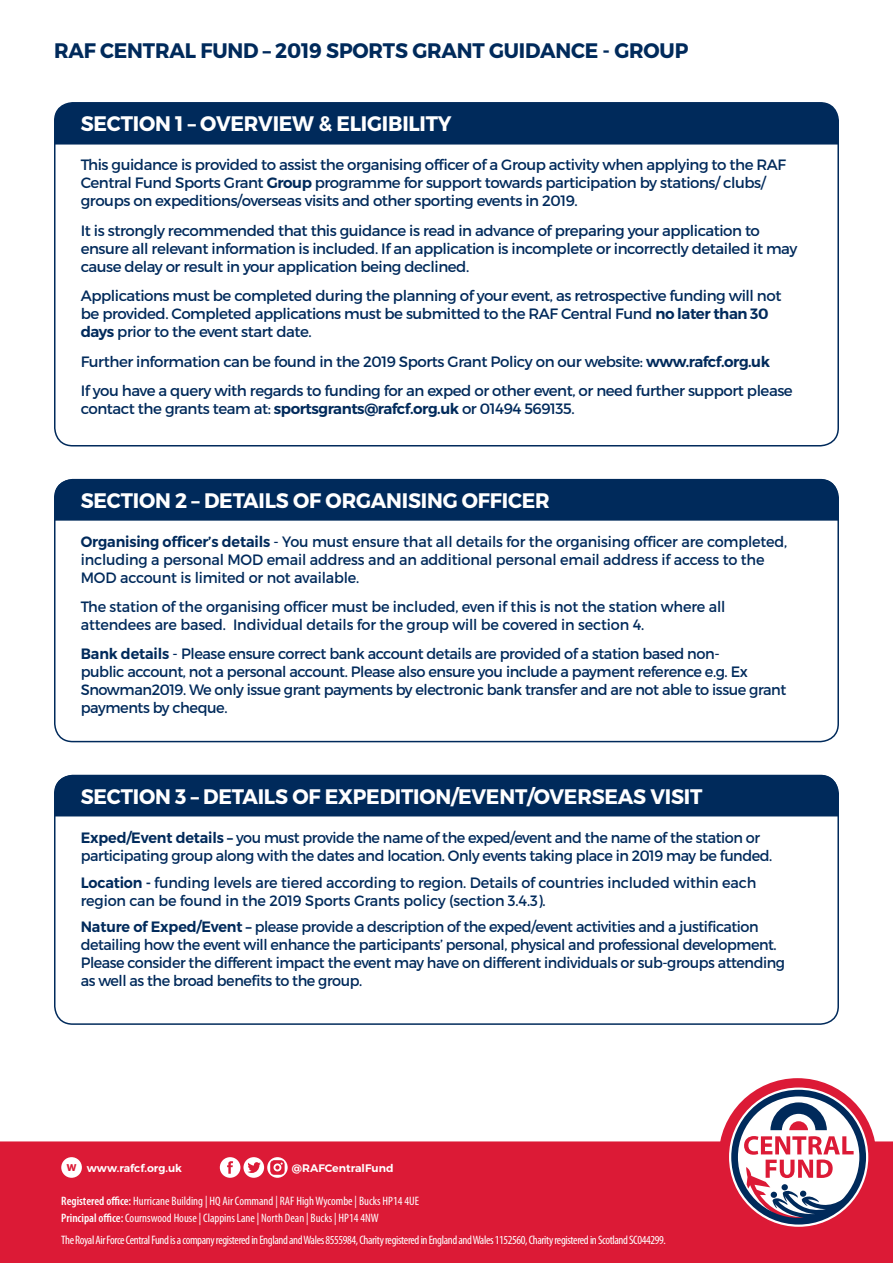
<style>
.page{position:relative;width:893px;height:1263px;background:#fff}
.page>*{position:absolute;margin:0;border:0;box-sizing:border-box;transform-origin:0 0}
.t1{font:700 21px "Montserrat";letter-spacing:-.01em;color:#fff;scale:.96 1}
.t2{font:700 21px "Montserrat";letter-spacing:-.01em;color:#002a5b;scale:.96 1}
.t3{font:15px/18px "Montserrat";letter-spacing:-.03em;color:#002a5b}
.t4{font:15px/18px "Montserrat";letter-spacing:-.03em;color:#002a5b;scale:.96 1}
.t5{font:15px/18px "Montserrat";letter-spacing:-.01em;color:#002a5b;scale:.96 1}
.t6{font:condensed 12.3px "Myriad Pro";letter-spacing:-.03em;color:#fff}
.t7{font:condensed 12.3px/16.8px "Myriad Pro";color:#fff}
.t8{font:600 10.95px "Montserrat";color:#fff}
.s1{font-weight:600}
.s2{font-family:"Dax";font-weight:700;font-size:12.75px;color:#dc1a36}
</style>
<div class="page">
<div style="left:55px;top:103px;width:783px;height:42px;background:#002a5b"></div>
<div style="left:55px;top:479px;width:783px;height:42px;background:#002a5b"></div>
<div style="left:55px;top:775px;width:783px;height:41px;background:#002a5b"></div>
<div style="left:0;top:1141px;width:893px;height:122px;background:#dc1a36"></div>
<div style="left:719px;top:1078px;width:157px;height:158px;background:#dc1a36;border-radius:50%"></div>
<svg style="left:731px;top:1090px;width:135px;height:137px"></svg>
<div style="left:61px;top:1157px;width:21px;height:21px;background:#fff;border-radius:50%"></div>
<div style="left:243px;top:1157px;width:21px;height:21px;background:#fff;border-radius:50%"></div>
<svg style="left:247px;top:1162px;width:14px;height:11px"></svg>
<div style="left:220px;top:1157px;width:20px;height:21px;background:#fff;border-radius:50%"></div>
<svg style="left:227px;top:1161px;width:6px;height:13px"></svg>
<svg style="left:267px;top:1157px;width:21px;height:21px"></svg>
<svg style="left:271px;top:1161px;width:13px;height:13px"></svg>
<div style="left:270px;top:1160px;width:15px;height:15px;border:1px solid #dc1a36;border-radius:3px"></div>
<div style="left:273px;top:1163px;width:8px;height:8px;border:2px solid #fffefc;border-radius:50%"></div>
<h1 class="t2" style="left:54px;top:38px;width:662px">RAF CENTRAL FUND – 2019 SPORTS GRANT GUIDANCE - GROUP</h1>
<p class="t1" style="left:81px;top:111px;width:388px">SECTION 1 – OVERVIEW &amp; ELIGIBILITY</p>
<p class="t3" style="left:81px;top:156px;width:707px">This guidance is provided to assist the organising officer of a Group activity when applying to the RAF<br>Central Fund Sports Grant <span class="s1">Group</span> programme for support towards participation by stations/ clubs/ groups on expeditions/overseas visits and other sporting events in 2019.</p>
<p class="t3" style="left:81px;top:221px;width:718px">It is strongly recommended that this guidance is read in advance of preparing your application to ensure all relevant information is included. If an application is incomplete or incorrectly detailed it may cause delay or result in your application being declined.</p>
<p class="t3" style="left:81px;top:287px;width:702px">Applications must be completed during the planning of your event, as retrospective funding will not be provided. Completed applications must be submitted to the RAF Central Fund <span class="s1">no later than 30 days</span> prior to the event start date.</p>
<p class="t3" style="left:81px;top:352px;width:691px">Further information can be found in the 2019 Sports Grant Policy on our website: <span class="s1">www.rafcf.org.uk</span></p>
<p class="t3" style="left:81px;top:381px;width:713px">If you have a query with regards to funding for an exped or other event, or need further support please contact the grants team at: <span class="s1">sportsgrants@rafcf.org.uk</span> or 01494 569135.</p>
<p class="t1" style="left:81px;top:488px;width:490px">SECTION 2 – DETAILS OF ORGANISING OFFICER</p>
<p class="t5" style="left:81px;top:532px;width:737px"><span class="s1">Organising officer’s details</span> - You must ensure that all details for the organising officer are completed, including a personal MOD email address and an additional personal email address if access to the<br>MOD account is limited or not available.</p>
<p class="t5" style="left:81px;top:597px;width:673px">The station of the organising officer must be included, even if this is not the station where all attendees are based. Individual details for the group will be covered in section 4.</p>
<p class="t4" style="left:81px;top:645px;width:736px"><span class="s1">Bank details</span> - Please ensure correct bank account details are provided of a station based non-<br>public account, not a personal account. Please also ensure you include a payment reference e.g. Ex Snowman2019. We only issue grant payments by electronic bank transfer and are not able to issue grant payments by cheque.</p>
<p class="t1" style="left:81px;top:784px;width:649px">SECTION 3 – DETAILS OF EXPEDITION/EVENT/OVERSEAS VISIT</p>
<p class="t4" style="left:81px;top:829px;width:722px"><span class="s1">Exped/Event details –</span> you must provide the name of the exped/event and the name of the station or participating group along with the dates and location. Only events taking place in 2019 may be funded.</p>
<p class="t5" style="left:81px;top:873px;width:705px"><span class="s1">Location -</span> funding levels are tiered according to region. Details of countries included within each region can be found in the 2019 Sports Grants policy (section 3.4.3).</p>
<p class="t4" style="left:81px;top:918px;width:735px"><span class="s1">Nature of Exped/Event –</span> please provide a description of the exped/event activities and a justification detailing how the event will enhance the participants’ personal, physical and professional development.<br>Please consider the different impact the event may have on different individuals or sub-groups attending as well as the broad benefits to the group.</p>
<p class="t8" style="left:66px;top:1162px;width:117px"><span class="s2">w</span> www.rafcf.org.uk</p>
<p class="t8" style="left:292px;top:1162px;width:103px">@RAFCentralFund</p>
<p class="t7" style="left:61px;top:1192px;width:359px"><span class="s1">Registered office:</span> Hurricane Building | HQ Air Command | RAF High Wycombe | Bucks HP14 4UE<br><span class="s1">Principal office:</span> Cournswood House | Clappins Lane | North Dean | Bucks | HP14 4NW</p>
<p class="t6" style="left:61px;top:1232px;width:606px">The Royal Air Force Central Fund is a company registered in England and Wales 8555984, Charity registered in England and Wales 1152560, Charity registered in Scotland SC044299.</p>
</div>
